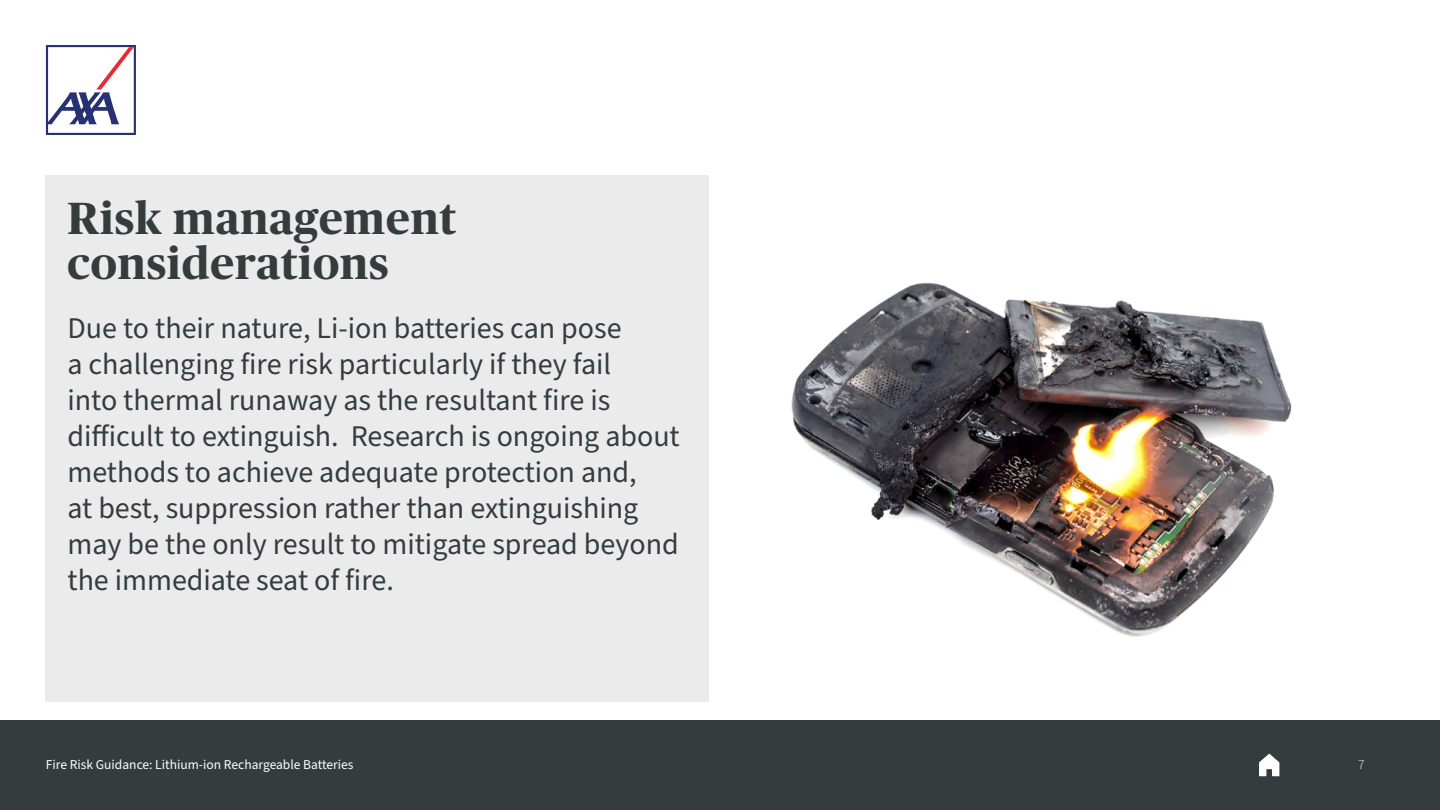
<style>
.page{position:relative;width:1440px;height:810px;background:#fff}
.page>*{position:absolute;margin:0;border:0;box-sizing:border-box;transform-origin:0 0}
.Title_in_grey_box{font:700 45px/45px "Publico Headline";letter-spacing:.02em;color:#343c3d}
.Subhead_-_Page{font:30px/36px "Source Sans Pro";color:#343c3d}
.t1{font:13.5px "Source Sans Pro";color:#fff}
.t2{font:300 13.5px "Source Sans Pro";color:#fff}
</style>
<div class="page">
<div style="left:0;top:720px;width:1440px;height:90px;background:#343c3d"></div>
<svg style="left:1259px;top:754px;width:20px;height:22px"></svg>
<div style="left:45px;top:176px;width:664px;height:526px;background:#ebebeb"></div>
<img style="left:791px;top:282px;width:501px;height:355px">
<svg style="left:46px;top:45px;width:90px;height:90px"></svg>
<p class="Title_in_grey_box" style="left:68px;top:193px;width:390px">Risk management considerations</p>
<p class="Subhead_-_Page" style="left:68px;top:311px;width:614px">Due to their nature, Li-ion batteries can pose<br>a challenging fire risk particularly if they fail<br>into thermal runaway as the resultant fire is difficult to extinguish. Research is ongoing about methods to achieve adequate protection and,<br>at best, suppression rather than extinguishing may be the only result to mitigate spread beyond the immediate seat of fire.</p>
<p class="t1" style="left:46px;top:756px;width:309px">Fire Risk Guidance: Lithium-ion Rechargeable Batteries</p>
<p class="t2" style="left:1358px;top:756px;width:8px">7</p>
</div>
